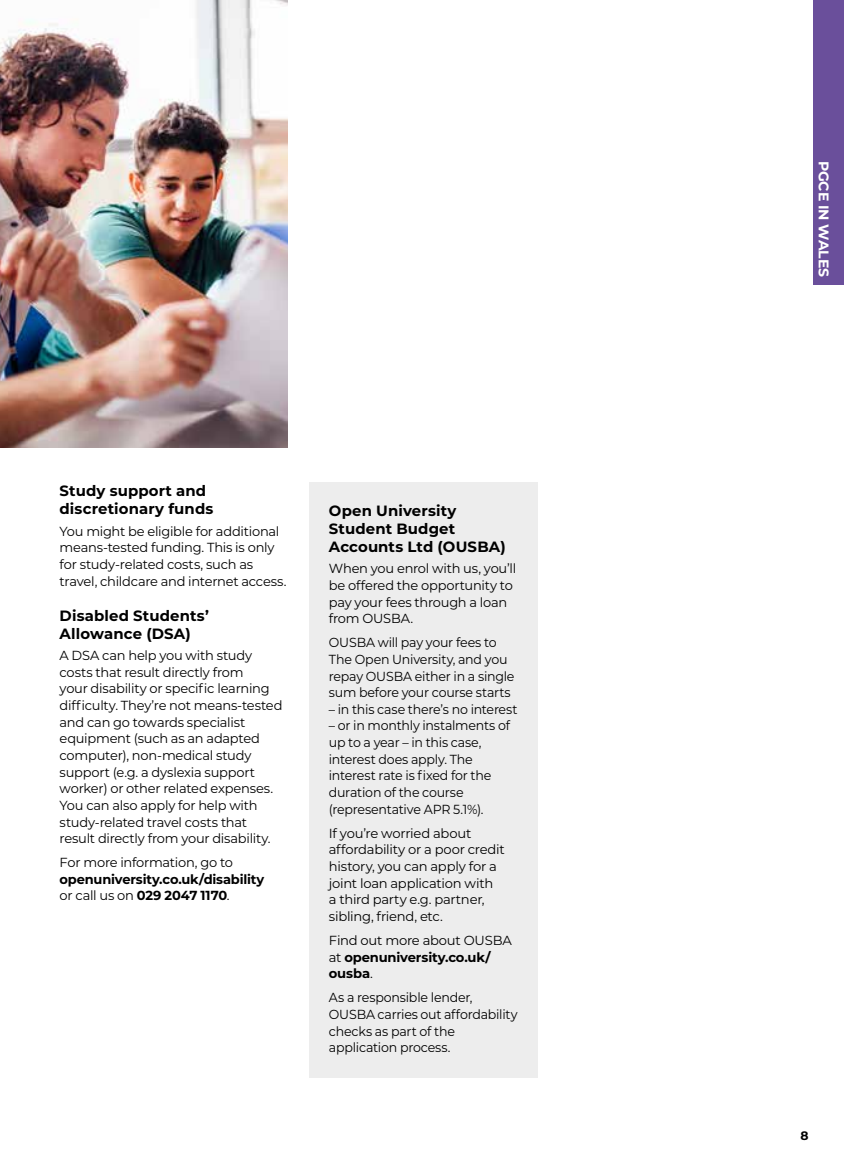
<style>
.page{position:relative;width:844px;height:1176px;background:#fff}
.page>*{position:absolute;margin:0;border:0;box-sizing:border-box;transform-origin:0 0}
.t1{font:700 14.88px/17.8px "Montserrat";letter-spacing:.01em;color:#000}
.t2{font:700 14px "Montserrat";letter-spacing:-.01em;color:#fff}
.t3{font:13.12px/16.6px "Montserrat";letter-spacing:-.015em;color:#000}
.t4{font:13.12px/16.6px "Montserrat";letter-spacing:-.015em;color:#000;scale:.96 1}
.t5{font:700 13.12px/16.6px "Montserrat";letter-spacing:-.01em;color:#000}
.t6{font:700 12.25px "Montserrat";color:#000}
.s1{font-weight:400}
</style>
<div class="page">
<img style="left:0;top:0;width:288px;height:447px">
<div style="left:309px;top:482px;width:228px;height:595px;background:#ededed"></div>
<div style="left:813px;top:0;width:30px;height:284px;background:#6a4f9b"></div>
<p class="t1" style="left:60px;top:481px;width:155px">Study support and discretionary funds</p>
<p class="t3" style="left:60px;top:522px;width:228px">You might be eligible for additional means-tested funding. This is only for study-related costs, such as travel, childcare and internet access.</p>
<p class="t1" style="left:60px;top:606px;width:151px">Disabled Students’<br>Allowance (DSA)</p>
<p class="t3" style="left:60px;top:647px;width:224px">A DSA can help you with study costs that result directly from<br>your disability or specific learning difficulty. They’re not means-tested and can go towards specialist equipment (such as an adapted computer), non-medical study support (e.g. a dyslexia support worker) or other related expenses.<br>You can also apply for help with study-related travel costs that result directly from your disability.</p>
<p class="t3" style="left:60px;top:854px;width:175px">For more information, go to</p>
<p class="t5" style="left:60px;top:870px;width:206px">openuniversity.co.uk/disability <span class="s1">or call us on</span> 029 2047 1170<span class="s1">.</span></p>
<p class="t1" style="left:329px;top:501px;width:178px">Open University<br>Student Budget<br>Accounts Ltd (OUSBA)</p>
<p class="t3" style="left:329px;top:560px;width:189px">When you enrol with us, you’ll be offered the opportunity to pay your fees through a loan from OUSBA.</p>
<p class="t4" style="left:329px;top:634px;width:195px">OUSBA will pay your fees to<br>The Open University, and you repay OUSBA either in a single sum before your course starts</p>
<p class="t4" style="left:329px;top:700px;width:198px">– in this case there’s no interest</p>
<p class="t4" style="left:329px;top:717px;width:190px">– or in monthly instalments of up to a year – in this case, interest does apply. The interest rate is fixed for the duration of the course (representative APR 5.1%).</p>
<p class="t3" style="left:329px;top:824px;width:177px">If you’re worried about affordability or a poor credit history, you can apply for a joint loan application with<br>a third party e.g. partner, sibling, friend, etc.</p>
<p class="t5" style="left:329px;top:931px;width:184px"><span class="s1">Find out more about OUSBA at</span> openuniversity.co.uk/ ousba<span class="s1">.</span></p>
<p class="t4" style="left:329px;top:989px;width:198px">As a responsible lender,<br>OUSBA carries out affordability checks as part of the application process.</p>
<p class="t2" style="left:833px;top:161px;width:118px;rotate:90deg">PGCE IN WALES</p>
<p class="t6" style="left:800px;top:1126px;width:10px">8</p>
</div>
